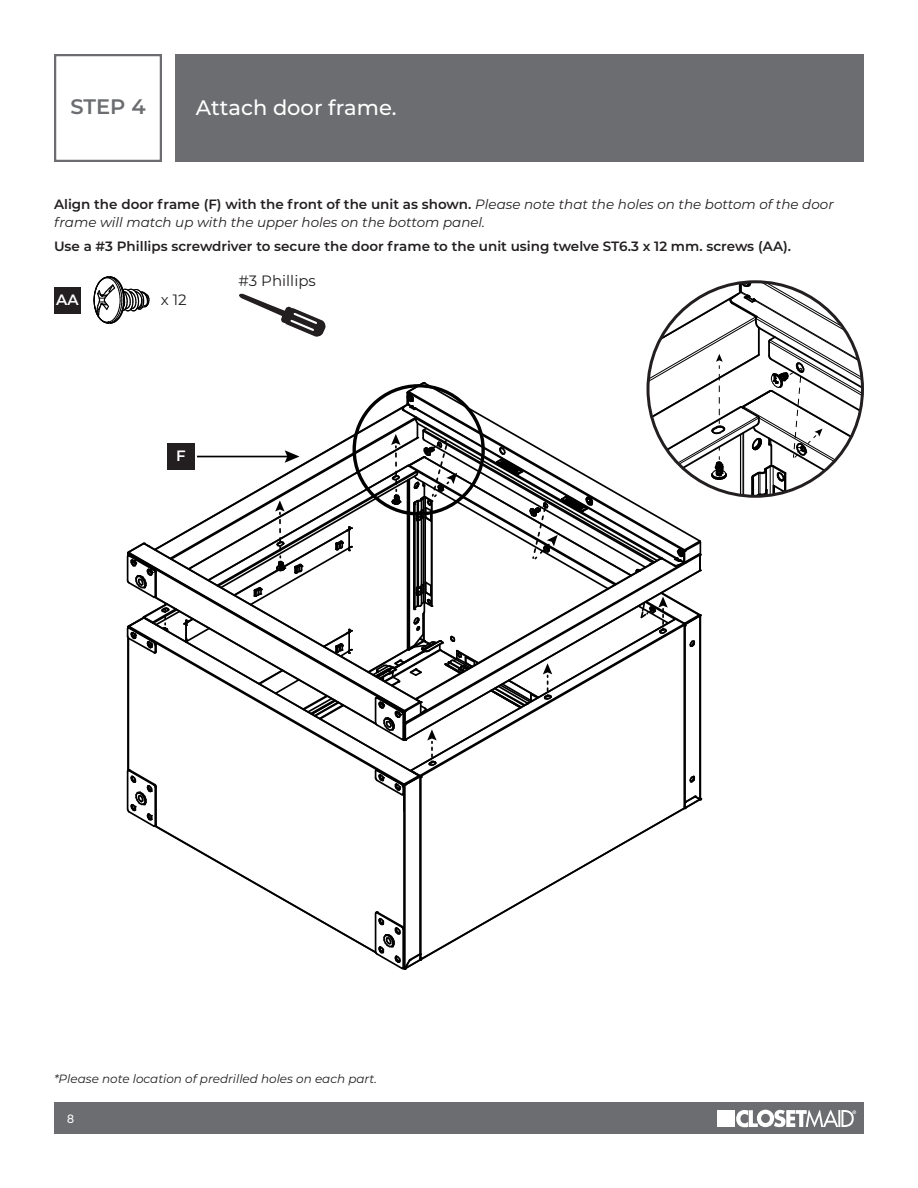
<style>
.page{position:relative;width:918px;height:1188px;background:#fff}
.page>*{position:absolute;margin:0;border:0;box-sizing:border-box;transform-origin:0 0}
.t1{font:500 21px "Montserrat";color:#fff}
.t2{font:600 21px "Montserrat";color:#6c6d70}
.t3{font:15px "Montserrat";color:#231f20}
.t4{font:600 15px "Montserrat";color:#fff}
.t5{font:italic 13.5px/18px "Montserrat";color:#231f20}
.t6{font:600 13.5px "Montserrat";color:#231f20}
.t7{font:italic 12px "Montserrat";color:#231f20}
.t8{font:500 12px "Montserrat";color:#fff;scale:.9 1}
.s1{font-weight:600;font-style:normal}
</style>
<div class="page">
<div style="left:54px;top:1103px;width:810px;height:31px;background:#6c6d70"></div>
<div style="left:718px;top:1110px;width:17px;height:17px;background:#fff"></div>
<svg style="left:736px;top:1110px;width:120px;height:17px"></svg>
<div style="left:176px;top:54px;width:688px;height:108px;background:#6c6d70"></div>
<div style="left:54px;top:54px;width:108px;height:108px;border:2px solid #6c6d70"></div>
<div style="left:54px;top:287px;width:27px;height:27px;background:#231f20"></div>
<svg style="left:94px;top:276px;width:768px;height:694px"></svg>
<p class="t2" style="left:70px;top:91px;width:77px">STEP 4</p>
<p class="t1" style="left:196px;top:93px;width:202px">Attach door frame.</p>
<p class="t5" style="left:54px;top:194px;width:781px"><span class="s1">Align the door frame (F) with the front of the unit as shown.</span> Please note that the holes on the bottom of the door frame will match up with the upper holes on the bottom panel.</p>
<p class="t6" style="left:54px;top:237px;width:739px">Use a #3 Phillips screwdriver to secure the door frame to the unit using twelve ST6.3 x 12 mm. screws (AA).</p>
<p class="t4" style="left:56px;top:289px;width:24px">AA</p>
<p class="t3" style="left:161px;top:289px;width:27px">x 12</p>
<p class="t3" style="left:238px;top:271px;width:79px">#3 Phillips</p>
<p class="t4" style="left:176px;top:445px;width:11px">F</p>
<p class="t7" style="left:54px;top:1071px;width:325px">*Please note location of predrilled holes on each part.</p>
<p class="t8" style="left:67px;top:1110px;width:9px">8</p>
</div>
